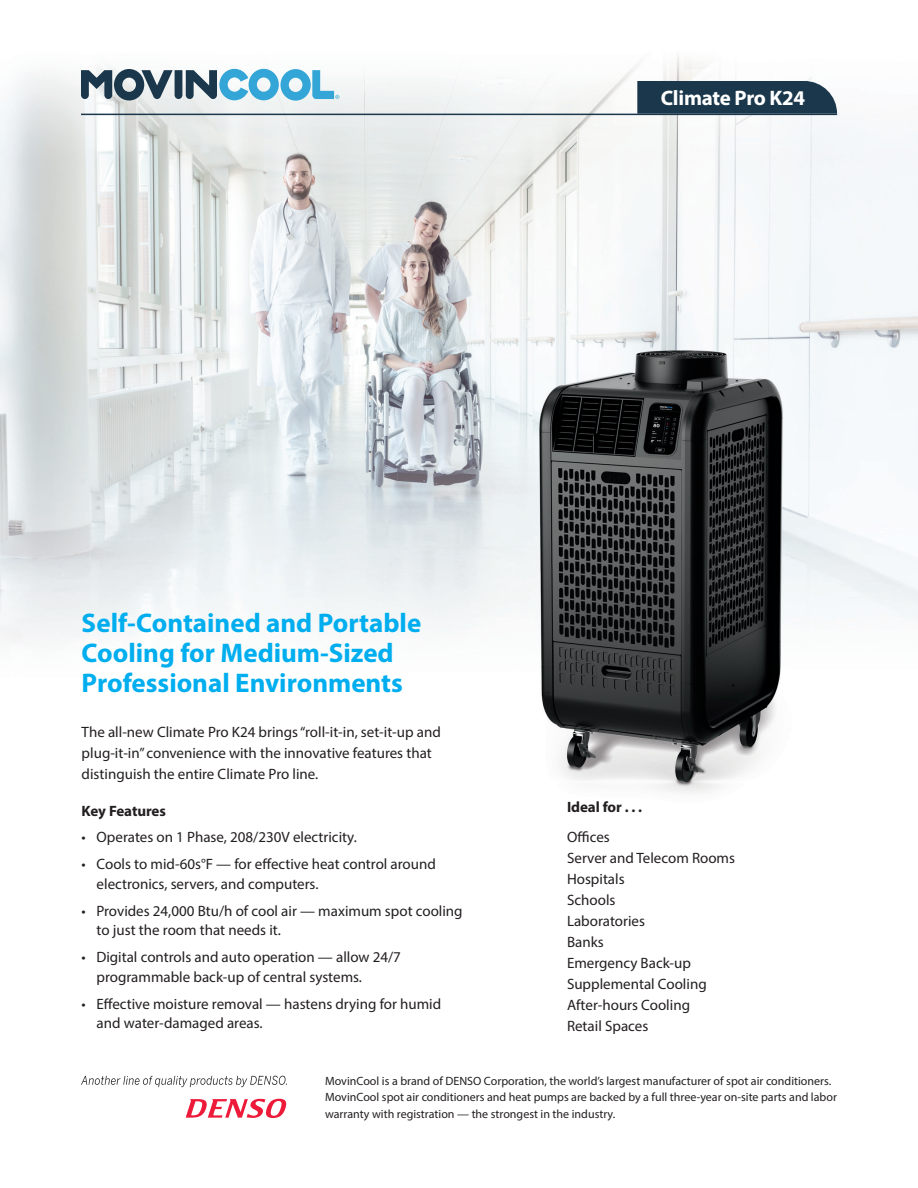
<style>
.page{position:relative;width:918px;height:1188px;background:#fff}
.page>*{position:absolute;margin:0;border:0;box-sizing:border-box;transform-origin:0 0}
.subhead{font:700 27px/30px "Myriad Pro";color:#00aeef}
.head{font:700 21px "Myriad Pro";letter-spacing:-.015em;color:#fff}
.body{font:15px/19.5px "Myriad Pro";color:#231f20}
._2nd_subhead{font:700 15px "Myriad Pro";letter-spacing:-.005em;color:#231f20}
.t1{font:12px/16.5px "Myriad Pro";color:#231f20}
</style>
<div class="page">
<img style="left:0;top:55px;width:918px;height:1063px">
<svg style="left:81px;top:69px;width:258px;height:32px"></svg>
<svg style="left:81px;top:1076px;width:206px;height:11px"></svg>
<svg style="left:186px;top:1099px;width:101px;height:19px"></svg>
<svg style="left:637px;top:81px;width:200px;height:33px;background:#233f52"></svg>
<hr style="left:81px;top:114px;width:756px;height:1px;background:#1a374b">
<p class="head" style="left:661px;top:85px;width:146px">Climate Pro K24</p>
<p class="subhead" style="left:82px;top:607px;width:341px">Self-Contained and Portable<br>Cooling for Medium-Sized<br>Professional Environments</p>
<p class="body" style="left:82px;top:721px;width:361px;line-height:21px">The all-new Climate Pro K24 brings “roll-it-in, set-it-up and plug-it-in” convenience with the innovative features that distinguish the entire Climate Pro line.</p>
<p class="_2nd_subhead" style="left:82px;top:801px;width:86px">Key Features</p>
<p class="body" style="left:82px;top:827px;width:277px">• Operates on 1 Phase, 208/230V electricity.</p>
<p class="body" style="left:97px;top:854px;width:341px;text-indent:-15px">• Cools to mid-60s°F — for effective heat control around electronics, servers, and computers.</p>
<p class="body" style="left:97px;top:901px;width:368px;text-indent:-15px">• Provides 24,000 Btu/h of cool air — maximum spot cooling to just the room that needs it.</p>
<p class="body" style="left:97px;top:947px;width:306px;text-indent:-15px">• Digital controls and auto operation — allow 24/7 programmable back-up of central systems.</p>
<p class="body" style="left:97px;top:994px;width:346px;text-indent:-15px">• Effective moisture removal — hastens drying for humid and water-damaged areas.</p>
<p class="_2nd_subhead" style="left:567px;top:797px;width:77px">Ideal for . . .</p>
<p class="body" style="left:567px;top:826px;width:44px">Offices</p>
<p class="body" style="left:567px;top:847px;width:170px">Server and Telecom Rooms</p>
<p class="body" style="left:567px;top:868px;width:59px">Hospitals</p>
<p class="body" style="left:567px;top:889px;width:50px">Schools</p>
<p class="body" style="left:567px;top:910px;width:80px">Laboratories</p>
<p class="body" style="left:567px;top:931px;width:38px">Banks</p>
<p class="body" style="left:567px;top:952px;width:126px">Emergency Back-up</p>
<p class="body" style="left:567px;top:973px;width:141px">Supplemental Cooling</p>
<p class="body" style="left:567px;top:994px;width:125px">After-hours Cooling</p>
<p class="body" style="left:567px;top:1015px;width:83px">Retail Spaces</p>
<p class="t1" style="left:325px;top:1072px;width:513px">MovinCool is a brand of DENSO Corporation, the world’s largest manufacturer of spot air conditioners.<br>MovinCool spot air conditioners and heat pumps are backed by a full three-year on-site parts and labor warranty with registration — the strongest in the industry.</p>
</div>
